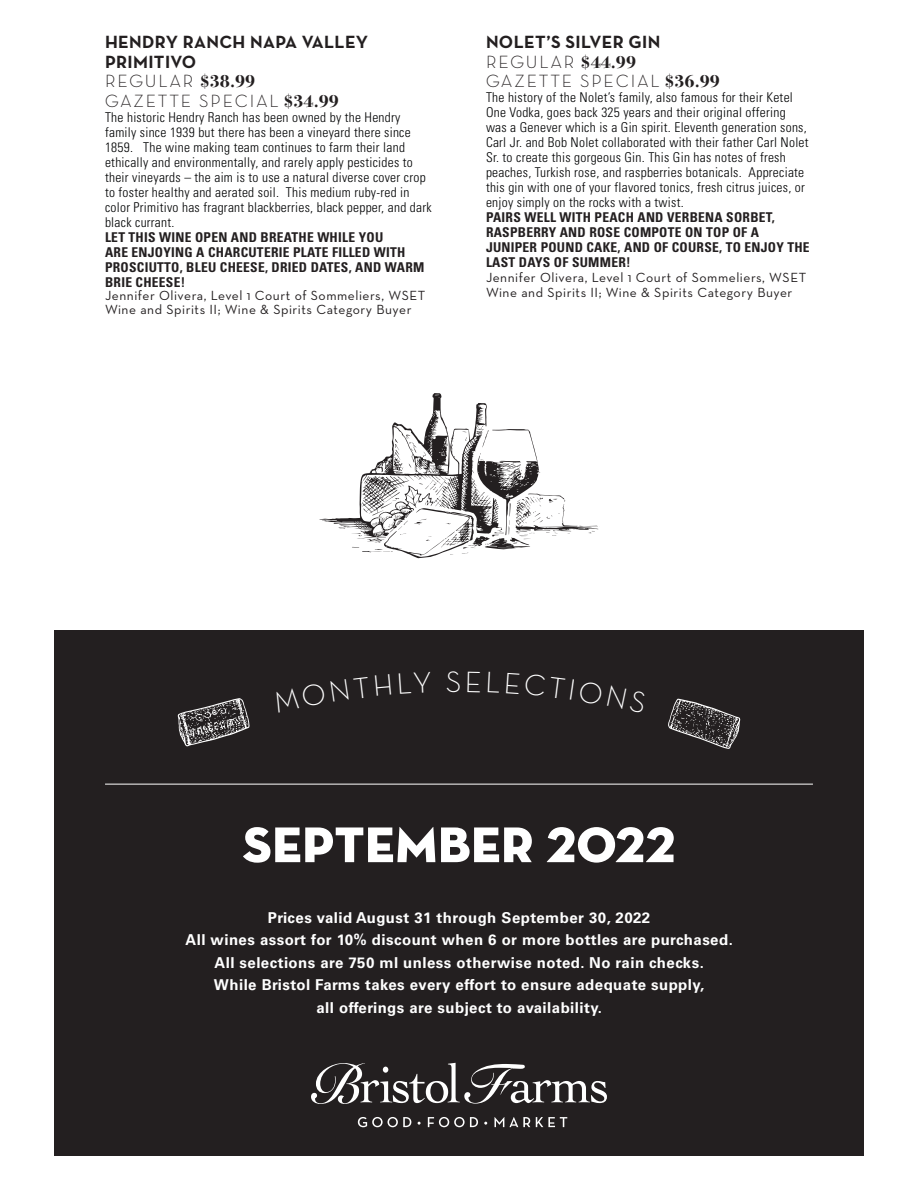
<style>
.page{position:relative;width:918px;height:1188px;background:#fff}
.page>*{position:absolute;margin:0;border:0;box-sizing:border-box;transform-origin:0 0}
.t1{font:51px "Neutra Disp Titling";letter-spacing:.01em;color:#fff}
.t2{font:30px "Neutra Text Light Alt";color:#fff}
.Wine_header{font:700 18px/19.5px "Neutra Text";letter-spacing:.02em;color:#231f20}
.Wine_header-2{font:18px/19.5px "Neutra Text Light Alt";letter-spacing:.1em;color:#231f20}
.Legal_copy{font:700 15px/22.5px "Univers LT Std";letter-spacing:.03em;color:#fff;text-align:center}
.Body_copy{font:300 condensed 13.5px/15px "Univers LT Std";letter-spacing:.02em;color:#010203}
.Body_copy-2{font:700 condensed 13.5px/15px "Univers LT Std";letter-spacing:.02em;color:#231f20}
.Body_copy-3{font:13.5px/13.5px "Neutra Text";letter-spacing:.04em;color:#231f20}
.s1{font-family:"Neutra Text Light Alt";font-weight:400}
.s2{font-family:"Bodoni Svty Two ITCTT"}
.s3{font-family:"Neutra Text";font-weight:700}
.s4{font-family:"Bodoni Svty Two ITCTT";font-weight:700}
</style>
<div class="page">
<div style="left:54px;top:631px;width:810px;height:525px;background:#231f20"></div>
<svg style="left:177px;top:698px;width:73px;height:49px"></svg>
<svg style="left:668px;top:698px;width:72px;height:51px"></svg>
<hr style="left:105px;top:784px;width:708px;height:1px;background:#fff">
<svg style="left:311px;top:1063px;width:296px;height:64px"></svg>
<svg style="left:319px;top:393px;width:280px;height:165px"></svg>
<p class="Wine_header" style="left:105px;top:32px;width:265px">HENDRY RANCH NAPA VALLEY<br>PRIMITIVO<br><span class="s1">REGULAR</span> <span class="s2">$38.99<br></span><span class="s1">GAZETTE SPECIAL</span> <span class="s2">$34.99</span></p>
<p class="Body_copy" style="left:105px;top:109px;width:328px">The historic Hendry Ranch has been owned by the Hendry family since 1939 but there has been a vineyard there since 1859. The wine making team continues to farm their land ethically and environmentally, and rarely apply pesticides to their vineyards – the aim is to use a natural diverse cover crop to foster healthy and aerated soil. This medium ruby-red in color Primitivo has fragrant blackberries, black pepper, and dark black currant.</p>
<p class="Body_copy-2" style="left:105px;top:229px;width:321px">LET THIS WINE OPEN AND BREATHE WHILE YOU<br>ARE ENJOYING A CHARCUTERIE PLATE FILLED WITH PROSCIUTTO, BLEU CHEESE, DRIED DATES, AND WARM BRIE CHEESE!</p>
<p class="Body_copy-3" style="left:105px;top:289px;width:322px">Jennifer Olivera, Level 1 Court of Sommeliers, WSET<br>Wine and Spirits II; Wine &amp; Spirits Category Buyer</p>
<p class="Wine_header-2" style="left:486px;top:32px;width:235px"><span class="s3">NOLET’S SILVER GIN<br></span>REGULAR <span class="s4">$44.99<br></span>GAZETTE SPECIAL <span class="s4">$36.99</span></p>
<p class="Body_copy" style="left:486px;top:90px;width:324px">The history of the Nolet’s family, also famous for their Ketel One Vodka, goes back 325 years and their original offering was a Genever which is a Gin spirit. Eleventh generation sons, Carl Jr. and Bob Nolet collaborated with their father Carl Nolet Sr. to create this gorgeous Gin. This Gin has notes of fresh peaches, Turkish rose, and raspberries botanicals. Appreciate this gin with one of your flavored tonics, fresh citrus juices, or enjoy simply on the rocks with a twist.</p>
<p class="Body_copy-2" style="left:486px;top:210px;width:325px">PAIRS WELL WITH PEACH AND VERBENA SORBET, RASPBERRY AND ROSE COMPOTE ON TOP OF A JUNIPER POUND CAKE, AND OF COURSE, TO ENJOY THE LAST DAYS OF SUMMER!</p>
<p class="Body_copy-3" style="left:486px;top:270px;width:322px;line-height:15px">Jennifer Olivera, Level 1 Court of Sommeliers, WSET<br>Wine and Spirits II; Wine &amp; Spirits Category Buyer</p>
<h2 class="t2" style="left:446px;top:664px;width:17px">S</h2>
<p class="t1" style="left:243px;top:813px;width:434px">SEPTEMBER 2022</p>
<p class="Legal_copy" style="left:268px;top:906px;width:384px">Prices valid August 31 through September 30, 2022</p>
<p class="Legal_copy" style="left:185px;top:929px;width:549px">All wines assort for 10% discount when 6 or more bottles are purchased.</p>
<p class="Legal_copy" style="left:214px;top:951px;width:491px">All selections are 750 ml unless otherwise noted. No rain checks.</p>
<p class="Legal_copy" style="left:214px;top:974px;width:492px">While Bristol Farms takes every effort to ensure adequate supply, all offerings are subject to availability.</p>
</div>
